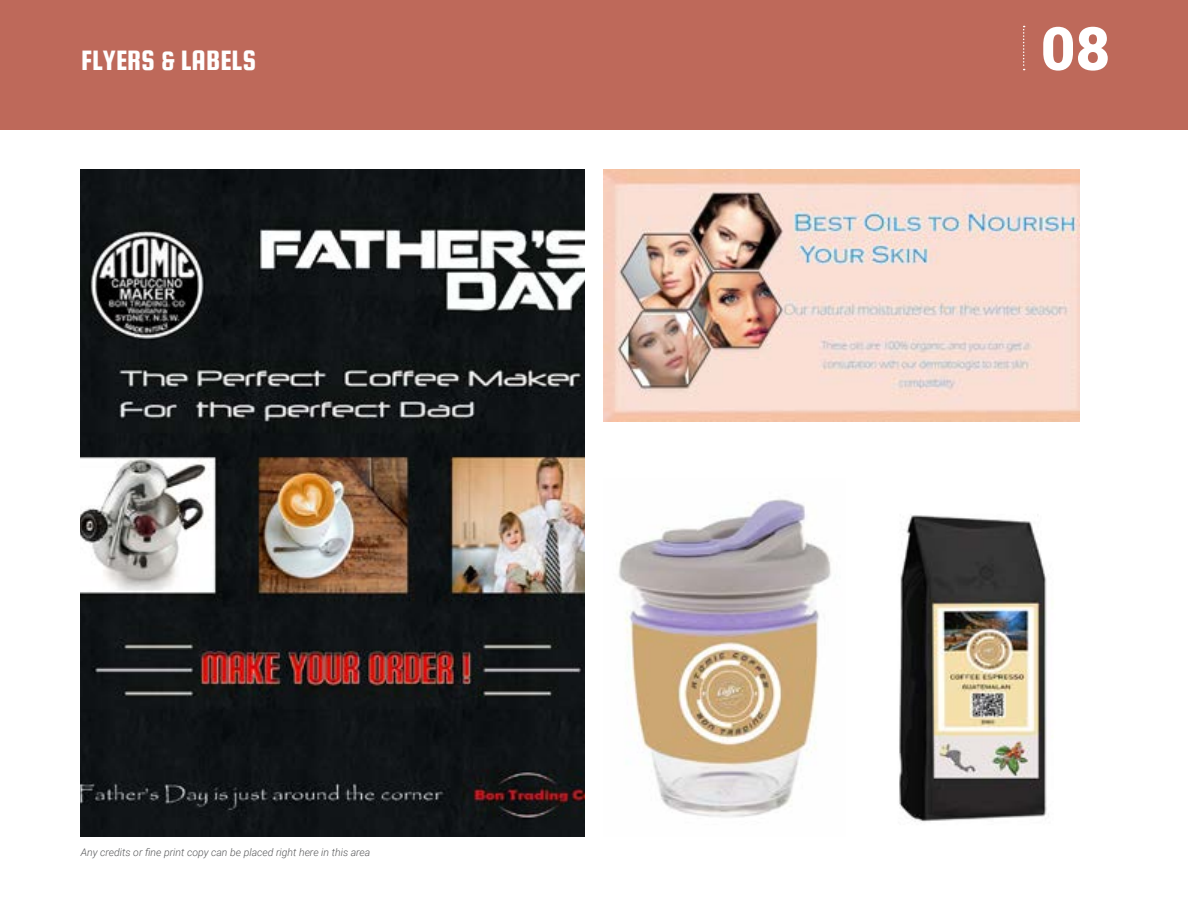
<style>
.page{position:relative;width:1188px;height:918px;background:#fff}
.page>*{position:absolute;margin:0;border:0;box-sizing:border-box;transform-origin:0 0}
.t1{font:900 60px "Roboto";color:#fff}
.t2{font:30px "Squada One";color:#fff}
.t3{font:italic 300 10.5px "Roboto";color:#58595b}
</style>
<div class="page">
<img style="left:603px;top:170px;width:477px;height:251px">
<img style="left:618px;top:499px;width:213px;height:318px">
<img style="left:899px;top:515px;width:150px;height:307px">
<img style="left:81px;top:170px;width:504px;height:667px">
<div style="left:0;top:0;width:1188px;height:129px;background:#be695a"></div>
<svg style="left:1023px;top:26px;width:2px;height:44px"></svg>
<h2 class="t2" style="left:81px;top:45px;width:177px">FLYERS &amp; LABELS</h2>
<p class="t3" style="left:81px;top:845px;width:291px">Any credits or fine print copy can be placed right here in this area</p>
<h1 class="t1" style="left:1041px;top:7px;width:71px">08</h1>
</div>
